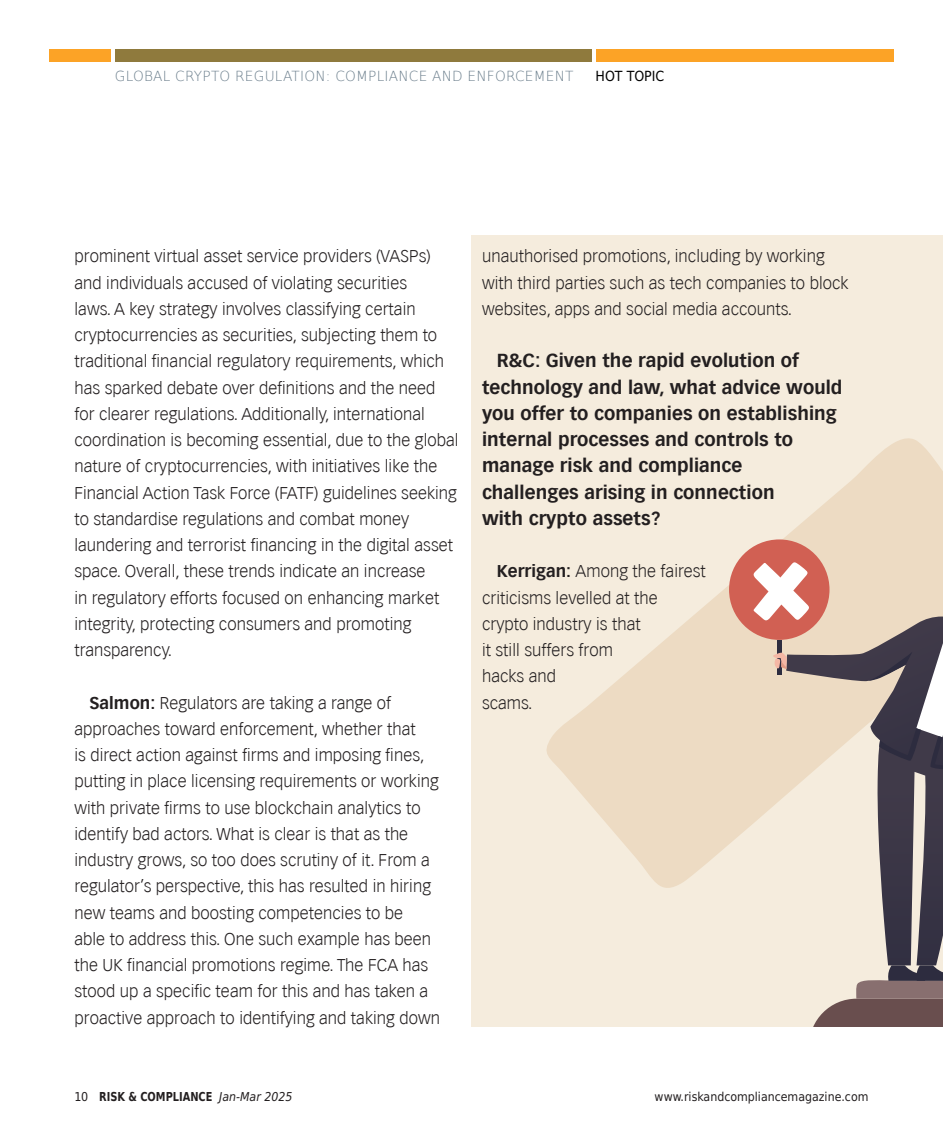
<style>
.page{position:relative;width:943px;height:1141px;background:#fff}
.page>*{position:absolute;margin:0;border:0;box-sizing:border-box;transform-origin:0 0}
.t1{font:700 18.38px/26.2px "Vectora LH";letter-spacing:.005em;color:#231f20}
.t2{font:300 16.62px/26.2px "Vectora LH";letter-spacing:.005em;color:#231f20}
.t3{font:200 14px "DejaVu Sans";letter-spacing:.015em;color:#6a7d8b}
.t4{font:14px "DejaVu Sans Condensed";color:#000}
.t5{font:12.25px "DejaVu Sans Condensed";color:#231f20}
.t6{font:700 12.25px "DejaVu Sans";color:#231f20;scale:.8 1}
.s1{font-weight:700}
.s2{font-family:"DejaVu Sans Condensed";font-weight:400}
.s3{font-family:"DejaVu Sans Condensed";font-weight:400;font-style:italic}
</style>
<div class="page">
<div style="left:595px;top:50px;width:298px;height:12px;background:#fca326"></div>
<div style="left:115px;top:50px;width:477px;height:12px;background:#8f7a3d"></div>
<div style="left:50px;top:50px;width:61px;height:12px;background:#fca326"></div>
<div style="left:471px;top:236px;width:472px;height:791px;background:#f5ecdd"></div>
<svg style="left:546px;top:438px;width:397px;height:444px"></svg>
<div style="left:729px;top:539px;width:100px;height:101px;background:#d16053;border-radius:50px"></div>
<svg style="left:655px;top:562px;width:288px;height:465px"></svg>
<p class="t3" style="left:115px;top:65px;width:460px">GLOBAL CRYPTO REGULATION: COMPLIANCE AND ENFORCEMENT</p>
<p class="t4" style="left:595px;top:64px;width:70px">HOT TOPIC</p>
<p class="t2" style="left:74px;top:244px;width:385px">prominent virtual asset service providers (VASPs) and individuals accused of violating securities<br>laws. A key strategy involves classifying certain cryptocurrencies as securities, subjecting them to traditional financial regulatory requirements, which has sparked debate over definitions and the need for clearer regulations. Additionally, international coordination is becoming essential, due to the global nature of cryptocurrencies, with initiatives like the Financial Action Task Force (FATF) guidelines seeking to standardise regulations and combat money laundering and terrorist financing in the digital asset space. Overall, these trends indicate an increase<br>in regulatory efforts focused on enhancing market integrity, protecting consumers and promoting transparency.</p>
<p class="t2" style="left:74px;top:690px;width:367px;text-indent:15px"><span class="s1">Salmon:</span> Regulators are taking a range of approaches toward enforcement, whether that<br>is direct action against firms and imposing fines, putting in place licensing requirements or working with private firms to use blockchain analytics to identify bad actors. What is clear is that as the industry grows, so too does scrutiny of it. From a regulator’s perspective, this has resulted in hiring new teams and boosting competencies to be<br>able to address this. One such example has been the UK financial promotions regime. The FCA has stood up a specific team for this and has taken a proactive approach to identifying and taking down</p>
<p class="t2" style="left:482px;top:244px;width:368px">unauthorised promotions, including by working with third parties such as tech companies to block websites, apps and social media accounts.</p>
<p class="t1" style="left:482px;top:348px;width:362px;text-indent:15px">R&amp;C: Given the rapid evolution of technology and law, what advice would you offer to companies on establishing internal processes and controls to manage risk and compliance challenges arising in connection<br>with crypto assets?</p>
<p class="t2" style="left:482px;top:559px;width:225px;text-indent:15px"><span class="s1">Kerrigan:</span> Among the fairest criticisms levelled at the crypto industry is that<br>it still suffers from<br>hacks and<br>scams.</p>
<p class="t6" style="left:74px;top:1086px;width:274px"><span class="s2">10</span> RISK &amp; COMPLIANCE <span class="s3">Jan-Mar 2025</span></p>
<p class="t5" style="left:654px;top:1086px;width:215px">www.riskandcompliancemagazine.com</p>
</div>
